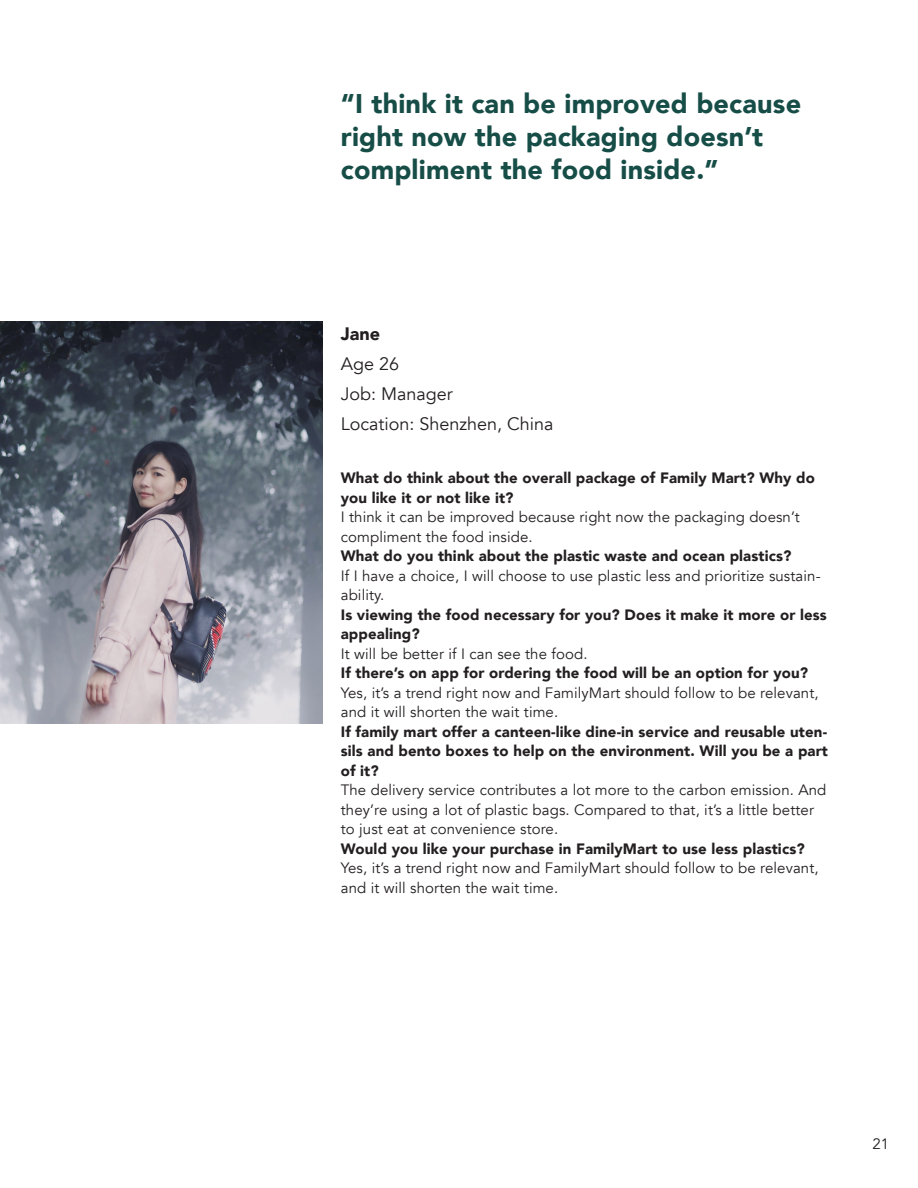
<style>
.page{position:relative;width:918px;height:1188px;background:#fff}
.page>*{position:absolute;margin:0;border:0;box-sizing:border-box;transform-origin:0 0}
.t1{font:900 27px/33px "Avenir";letter-spacing:.01em;color:#174d47}
.t2{font:18px "Avenir";color:#231f20}
.t3{font:900 18px "Avenir";color:#231f20}
.t4{font:15px/19.5px "Avenir";letter-spacing:.01em;color:#231f20}
.t5{font:900 15px/19.5px "Avenir";letter-spacing:.01em;color:#231f20}
</style>
<div class="page">
<img style="left:0;top:322px;width:323px;height:402px">
<p class="t1" style="left:341px;top:87px;width:462px">“I think it can be improved because right now the packaging doesn’t compliment the food inside.”</p>
<p class="t3" style="left:341px;top:318px;width:41px">Jane</p>
<p class="t2" style="left:341px;top:353px;width:60px">Age 26</p>
<p class="t2" style="left:341px;top:383px;width:114px">Job: Manager</p>
<p class="t2" style="left:341px;top:413px;width:214px">Location: Shenzhen, China</p>
<p class="t5" style="left:341px;top:468px;width:476px">What do think about the overall package of Family Mart? Why do you like it or not like it?</p>
<p class="t4" style="left:341px;top:508px;width:461px">I think it can be improved because right now the packaging doesn’t compliment the food inside.</p>
<p class="t5" style="left:341px;top:546px;width:452px">What do you think about the plastic waste and ocean plastics?</p>
<p class="t4" style="left:341px;top:566px;width:481px">If I have a choice, I will choose to use plastic less and prioritize sustain&shy;ability.</p>
<p class="t5" style="left:341px;top:604px;width:488px">Is viewing the food necessary for you? Does it make it more or less appealing?</p>
<p class="t4" style="left:341px;top:644px;width:248px">It will be better if I can see the food.</p>
<p class="t5" style="left:341px;top:663px;width:469px">If there’s on app for ordering the food will be an option for you?</p>
<p class="t4" style="left:341px;top:683px;width:479px">Yes, it’s a trend right now and FamilyMart should follow to be relevant, and it will shorten the wait time.</p>
<p class="t5" style="left:341px;top:721px;width:489px;text-align:justify">If family mart offer a canteen-like dine-in service and reusable uten&shy;sils and bento boxes to help on the environment. Will you be a part of it?</p>
<p class="t4" style="left:341px;top:781px;width:487px">The delivery service contributes a lot more to the carbon emission. And they’re using a lot of plastic bags. Compared to that, it’s a little better to just eat at convenience store.</p>
<p class="t5" style="left:341px;top:838px;width:465px">Would you like your purchase in FamilyMart to use less plastics?</p>
<p class="t4" style="left:341px;top:859px;width:479px">Yes, it’s a trend right now and FamilyMart should follow to be relevant, and it will shorten the wait time.</p>
<p class="t4" style="left:873px;top:1134px;width:18px">21</p>
</div>
